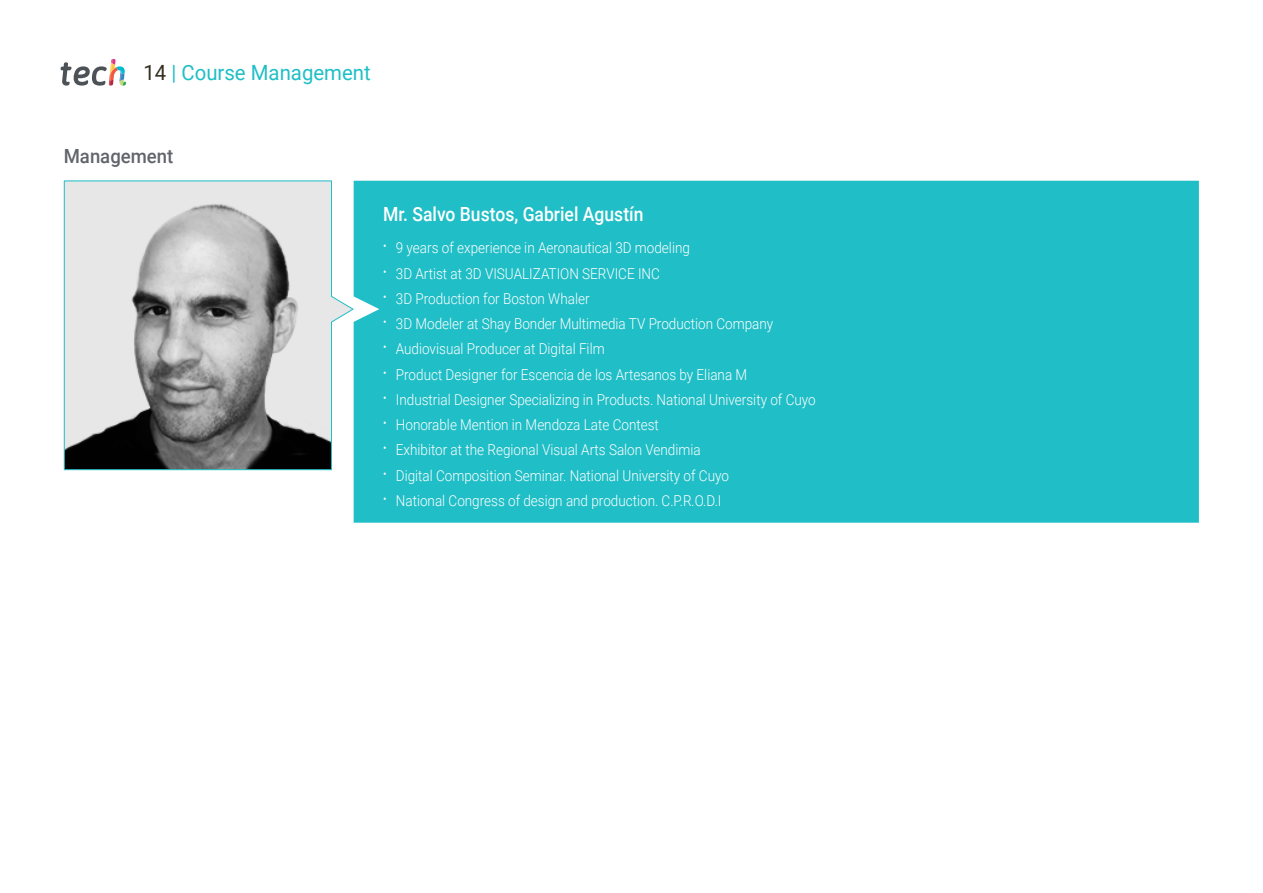
<style>
.page{position:relative;width:1263px;height:893px;background:#fff}
.page>*{position:absolute;margin:0;border:0;box-sizing:border-box;transform-origin:0 0}
.t1{font:21px "Roboto";color:#20bec6}
.t2{font:500 19.5px "Roboto";color:#fff;scale:.9 1}
.t3{font:500 19.5px "Roboto";color:#61646a;scale:.95 1}
.t4{font:300 15px "Roboto";color:#fff;scale:.9 1}
.s1{color:#312e20}
</style>
<div class="page">
<svg style="left:61px;top:59px;width:65px;height:27px"></svg>
<div style="left:354px;top:181px;width:845px;height:342px;background:#20bec6"></div>
<svg style="left:64px;top:181px;width:290px;height:289px;background:#b0b5b6"></svg>
<h1 class="t1" style="left:144px;top:57px;width:229px"><span class="s1">14</span> | Course Management</h1>
<h2 class="t3" style="left:64px;top:143px;width:117px">Management</h2>
<h2 class="t2" style="left:383px;top:200px;width:291px">Mr. Salvo Bustos, Gabriel Agustín</h2>
<p class="t4" style="left:383px;top:237px;width:342px"><sup>•</sup> 9 years of experience in Aeronautical 3D modeling</p>
<p class="t4" style="left:383px;top:263px;width:309px"><sup>•</sup> 3D Artist at 3D VISUALIZATION SERVICE INC</p>
<p class="t4" style="left:383px;top:288px;width:231px"><sup>•</sup> 3D Production for Boston Whaler</p>
<p class="t4" style="left:383px;top:313px;width:435px"><sup>•</sup> 3D Modeler at Shay Bonder Multimedia TV Production Company</p>
<p class="t4" style="left:383px;top:338px;width:248px"><sup>•</sup> Audiovisual Producer at Digital Film</p>
<p class="t4" style="left:383px;top:364px;width:406px"><sup>•</sup> Product Designer for Escencia de los Artesanos by Eliana M</p>
<p class="t4" style="left:383px;top:389px;width:482px"><sup>•</sup> Industrial Designer Specializing in Products. National University of Cuyo</p>
<p class="t4" style="left:383px;top:414px;width:308px"><sup>•</sup> Honorable Mention in Mendoza Late Contest</p>
<p class="t4" style="left:383px;top:439px;width:354px"><sup>•</sup> Exhibitor at the Regional Visual Arts Salon Vendimia</p>
<p class="t4" style="left:383px;top:465px;width:386px"><sup>•</sup> Digital Composition Seminar. National University of Cuyo</p>
<p class="t4" style="left:383px;top:490px;width:377px"><sup>•</sup> National Congress of design and production. C.P.R.O.D.I</p>
</div>
